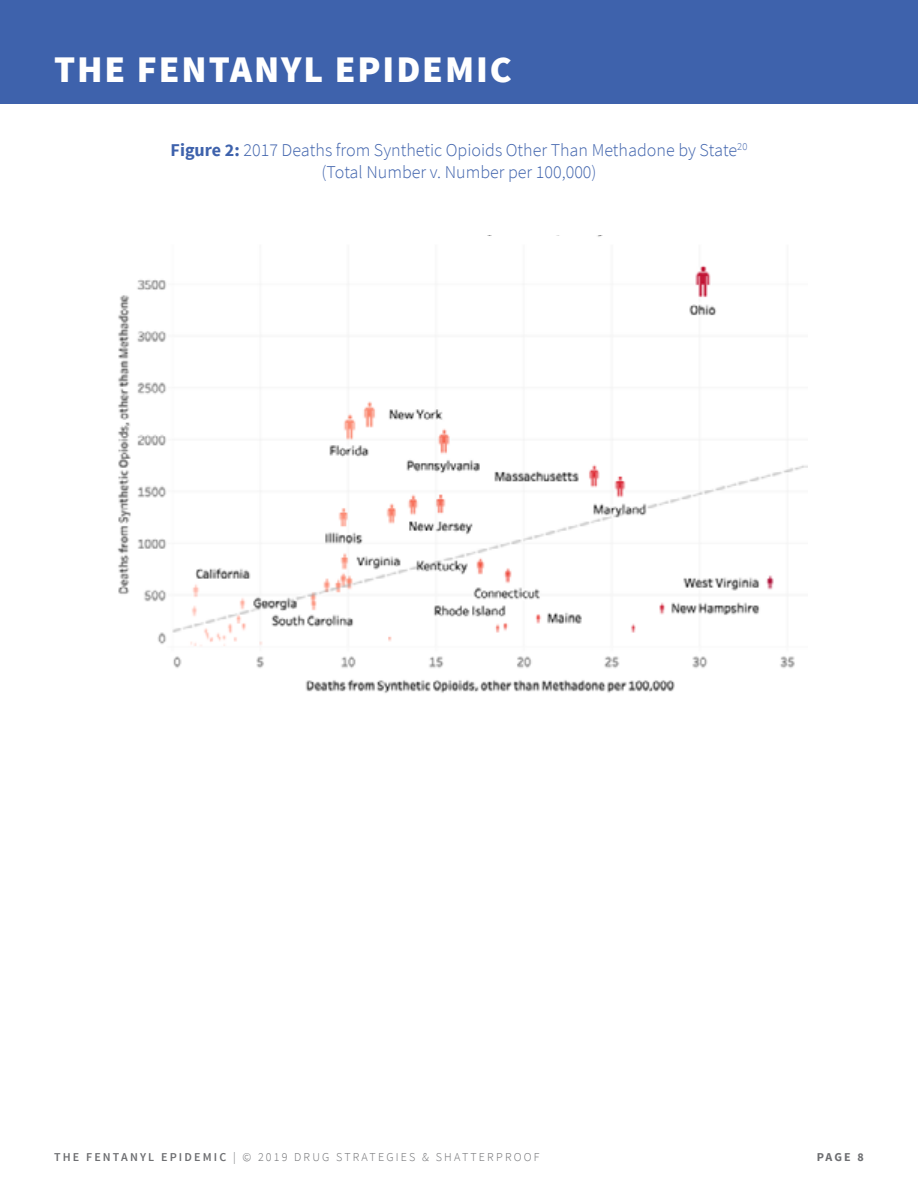
<style>
.page{position:relative;width:918px;height:1188px;background:#fff}
.page>*{position:absolute;margin:0;border:0;box-sizing:border-box;transform-origin:0 0}
.t1{font:900 37.5px "Source Sans Pro";letter-spacing:.05em;color:#fff}
.t2{font:300 18px/21.6px "Source Sans Pro";color:#3e62ac;text-align:center}
.t3{font:300 12px "Source Sans Pro";letter-spacing:.18em;color:#6d6e71}
.t4{font:700 12px "Source Sans Pro";color:#6d6e71}
.s1{font-weight:700}
.s2{font-weight:600}
</style>
<div class="page">
<img style="left:117px;top:236px;width:690px;height:457px">
<div style="left:0;top:0;width:918px;height:103px;background:#3e62ac"></div>
<h1 class="t1" style="left:54px;top:45px;width:459px">THE FENTANYL EPIDEMIC</h1>
<p class="t2" style="left:171px;top:139px;width:578px"><span class="s1">Figure 2:</span> 2017 Deaths from Synthetic Opioids Other Than Methadone by State<sup>20 </sup>(Total Number v. Number per 100,000)</p>
<p class="t3" style="left:54px;top:1150px;width:487px"><span class="s2">THE FENTANYL EPIDEMIC</span> | © 2019 DRUG STRATEGIES &amp; SHATTERPROOF</p>
<p class="t4" style="left:817px;top:1149px;width:49px">PAGE 8</p>
</div>
